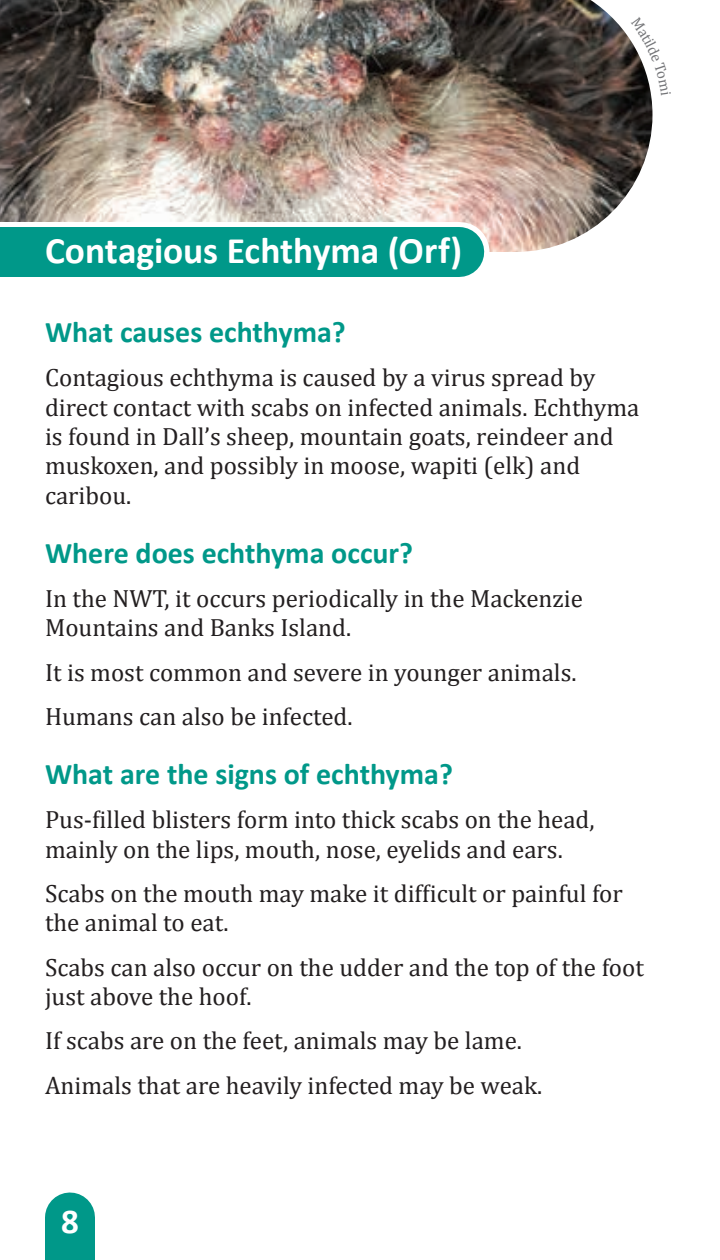
<style>
.page{position:relative;width:720px;height:1260px;background:#fff}
.page>*{position:absolute;margin:0;border:0;box-sizing:border-box;transform-origin:0 0}
.t1{font:700 37.5px "Calibri";color:#fff}
.t2{font:700 35px "Calibri";color:#fff}
.t3{font:700 30px "Calibri";color:#009889}
.t4{font:25px/29.5px "Cambria";color:#231f20}
</style>
<div class="page">
<img style="left:0;top:0;width:652px;height:252px">
<div style="left:45px;top:1217px;width:50px;height:43px;background:#009889"></div>
<div style="left:0;top:222px;width:460px;height:60px;background:#fff"></div>
<div style="left:0;top:227px;width:459px;height:50px;background:#009889"></div>
<svg style="left:631px;top:17px;width:21px;height:78px"></svg>
<h1 class="t1" style="left:45px;top:227px;width:419px">Contagious Echthyma (Orf)</h1>
<p class="t3" style="left:45px;top:313px;width:302px">What causes echthyma?</p>
<p class="t4" style="left:45px;top:363px;width:596px">Contagious echthyma is caused by a virus spread by direct contact with scabs on infected animals. Echthyma is found in Dall’s sheep, mountain goats, reindeer and muskoxen, and possibly in moose, wapiti (elk) and caribou.</p>
<p class="t3" style="left:45px;top:533px;width:370px">Where does echthyma occur?</p>
<p class="t4" style="left:45px;top:584px;width:540px">In the NWT, it occurs periodically in the Mackenzie<br>Mountains and Banks Island.</p>
<p class="t4" style="left:45px;top:650px;width:533px;line-height:44.5px">It is most common and severe in younger animals.<br>Humans can also be infected.</p>
<p class="t3" style="left:45px;top:755px;width:409px">What are the signs of echthyma?</p>
<p class="t4" style="left:45px;top:805px;width:551px">Pus-filled blisters form into thick scabs on the head, mainly on the lips, mouth, nose, eyelids and ears.</p>
<p class="t4" style="left:45px;top:879px;width:579px">Scabs on the mouth may make it difficult or painful for the animal to eat.</p>
<p class="t4" style="left:45px;top:952px;width:600px">Scabs can also occur on the udder and the top of the foot just above the hoof.</p>
<p class="t4" style="left:45px;top:1019px;width:499px;line-height:44.5px">If scabs are on the feet, animals may be lame.<br>Animals that are heavily infected may be weak.</p>
<h2 class="t2" style="left:61px;top:1199px;width:19px">8</h2>
</div>
